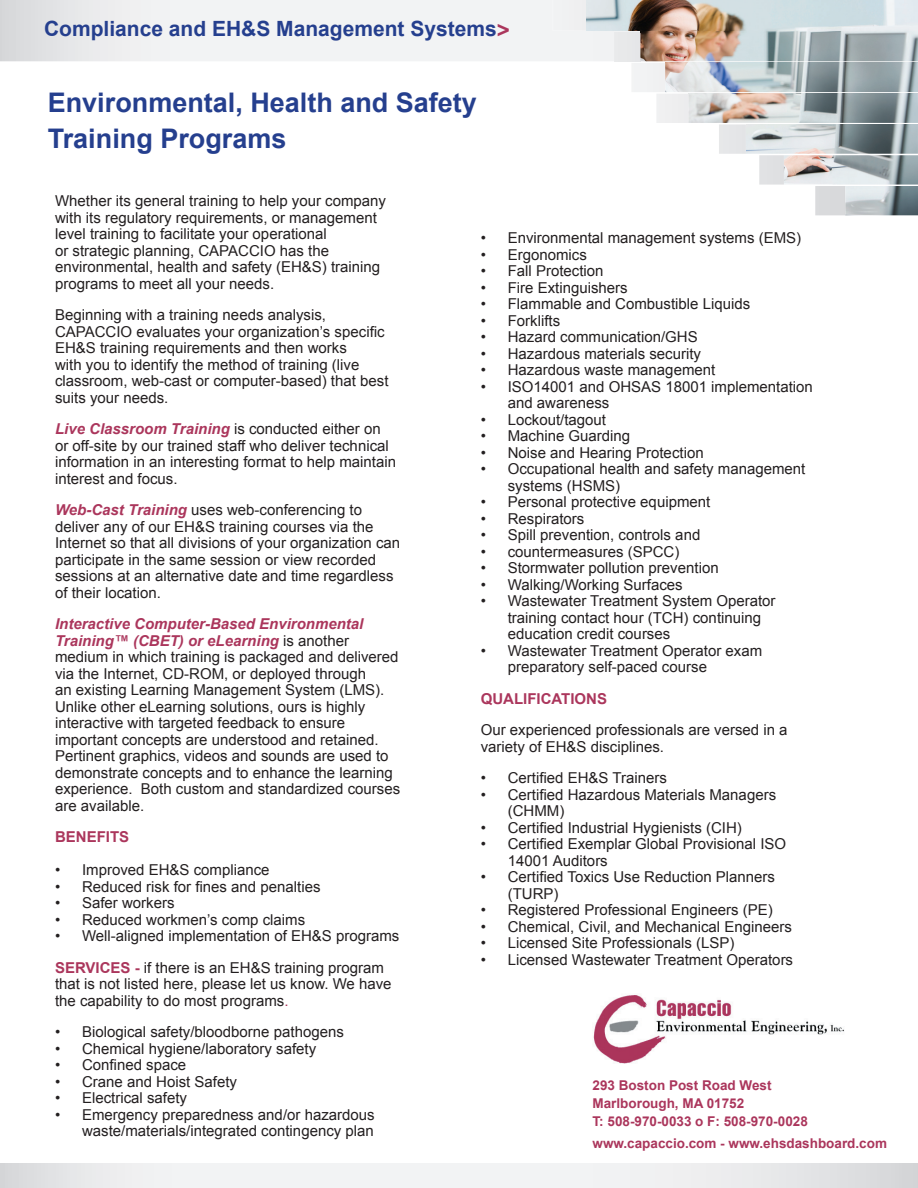
<style>
.page{position:relative;width:918px;height:1188px;background:#fff}
.page>*{position:absolute;margin:0;border:0;box-sizing:border-box;transform-origin:0 0}
.t1{font:700 27px/36px "Arial";color:#253f8e}
.t2{font:700 21px "Arial";color:#253f8e}
.Body_copy_first_colu{font:15px/16.5px "Arial";color:#231f20}
.Body_copy_first_colu-2{font:700 15px "Arial";color:#ab365c}
.t3{font:700 13.5px "Arial";color:#ab365c}
.s1{font-size:22.5px;color:#ab365c}
.s2{font-weight:700;font-style:italic;color:#ab365c}
.s3{font-weight:700;color:#ab365c}
.s4{color:#ab365c}
</style>
<div class="page">
<svg style="left:0;top:0;width:918px;height:61px"></svg>
<svg style="left:0;top:1164px;width:918px;height:24px"></svg>
<svg style="left:632px;top:62px;width:286px;height:153px"></svg>
<img style="left:614px;top:32px;width:304px;height:30px">
<img style="left:552px;top:0;width:35px;height:31px">
<img style="left:845px;top:186px;width:73px;height:29px">
<img style="left:784px;top:155px;width:134px;height:30px">
<img style="left:746px;top:124px;width:172px;height:30px">
<img style="left:688px;top:94px;width:230px;height:29px">
<img style="left:665px;top:63px;width:253px;height:29px">
<img style="left:640px;top:32px;width:278px;height:1px">
<img style="left:587px;top:0;width:331px;height:31px">
<img style="left:593px;top:995px;width:251px;height:68px">
<p class="t2" style="left:44px;top:15px;width:467px">Compliance and EH&amp;S Management Systems<span class="s1">&gt;</span></p>
<p class="t1" style="left:48px;top:86px;width:431px">Environmental, Health and Safety<br>Training Programs</p>
<p class="Body_copy_first_colu" style="left:55px;top:193px;width:332px">Whether its general training to help your company with its regulatory requirements, or management level training to facilitate your operational<br>or strategic planning, CAPACCIO has the environmental, health and safety (EH&amp;S) training programs to meet all your needs.</p>
<p class="Body_copy_first_colu" style="left:55px;top:307px;width:335px">Beginning with a training needs analysis, CAPACCIO evaluates your organization’s specific EH&amp;S training requirements and then works<br>with you to identify the method of training (live classroom, web-cast or computer-based) that best suits your needs.</p>
<p class="Body_copy_first_colu" style="left:55px;top:421px;width:342px"><span class="s2">Live Classroom Training</span> is conducted either on or off-site by our trained staff who deliver technical information in an interesting format to help maintain interest and focus.</p>
<p class="Body_copy_first_colu" style="left:55px;top:502px;width:347px"><span class="s2">Web-Cast Training</span> uses web-conferencing to deliver any of our EH&amp;S training courses via the Internet so that all divisions of your organization can participate in the same session or view recorded sessions at an alternative date and time regardless of their location.</p>
<p class="Body_copy_first_colu" style="left:55px;top:616px;width:347px"><span class="s2">Interactive Computer-Based Environmental Training™ (CBET) or eLearning</span> is another medium in which training is packaged and delivered via the Internet, CD-ROM, or deployed through<br>an existing Learning Management System (LMS).<br>Unlike other eLearning solutions, ours is highly interactive with targeted feedback to ensure important concepts are understood and retained.<br>Pertinent graphics, videos and sounds are used to demonstrate concepts and to enhance the learning experience. Both custom and standardized courses are available.</p>
<p class="Body_copy_first_colu-2" style="left:55px;top:827px;width:76px">BENEFITS</p>
<p class="Body_copy_first_colu" style="left:55px;top:862px;width:216px">• Improved EH&amp;S compliance</p>
<p class="Body_copy_first_colu" style="left:55px;top:879px;width:267px">• Reduced risk for fines and penalties</p>
<p class="Body_copy_first_colu" style="left:55px;top:895px;width:121px">• Safer workers</p>
<p class="Body_copy_first_colu" style="left:55px;top:912px;width:252px">• Reduced workmen’s comp claims</p>
<p class="Body_copy_first_colu" style="left:55px;top:928px;width:346px">• Well-aligned implementation of EH&amp;S programs</p>
<p class="Body_copy_first_colu" style="left:55px;top:960px;width:338px"><span class="s3">SERVICES -</span> if there is an EH&amp;S training program that is not listed here, please let us know. We have the capability to do most programs<span class="s4">.</span></p>
<p class="Body_copy_first_colu" style="left:55px;top:1024px;width:290px">• Biological safety/bloodborne pathogens</p>
<p class="Body_copy_first_colu" style="left:55px;top:1041px;width:263px">• Chemical hygiene/laboratory safety</p>
<p class="Body_copy_first_colu" style="left:55px;top:1057px;width:133px">• Confined space</p>
<p class="Body_copy_first_colu" style="left:55px;top:1074px;width:184px">• Crane and Hoist Safety</p>
<p class="Body_copy_first_colu" style="left:55px;top:1090px;width:134px">• Electrical safety</p>
<p class="Body_copy_first_colu" style="left:55px;top:1107px;width:321px;text-align:right">• Emergency preparedness and/or hazardous waste/materials/integrated contingency plan</p>
<p class="Body_copy_first_colu" style="left:481px;top:230px;width:322px">• Environmental management systems (EMS)</p>
<p class="Body_copy_first_colu" style="left:481px;top:247px;width:108px">• Ergonomics</p>
<p class="Body_copy_first_colu" style="left:481px;top:263px;width:124px">• Fall Protection</p>
<p class="Body_copy_first_colu" style="left:481px;top:280px;width:149px">• Fire Extinguishers</p>
<p class="Body_copy_first_colu" style="left:481px;top:296px;width:271px">• Flammable and Combustible Liquids</p>
<p class="Body_copy_first_colu" style="left:481px;top:313px;width:81px">• Forklifts</p>
<p class="Body_copy_first_colu" style="left:481px;top:329px;width:219px">• Hazard communication/GHS</p>
<p class="Body_copy_first_colu" style="left:481px;top:346px;width:222px">• Hazardous materials security</p>
<p class="Body_copy_first_colu" style="left:481px;top:362px;width:236px">• Hazardous waste management</p>
<p class="Body_copy_first_colu" style="left:508px;top:379px;width:307px;text-indent:-27px">• ISO14001 and OHSAS 18001 implementation and awareness</p>
<p class="Body_copy_first_colu" style="left:481px;top:412px;width:127px">• Lockout/tagout</p>
<p class="Body_copy_first_colu" style="left:481px;top:428px;width:151px">• Machine Guarding</p>
<p class="Body_copy_first_colu" style="left:481px;top:445px;width:224px">• Noise and Hearing Protection</p>
<p class="Body_copy_first_colu" style="left:508px;top:461px;width:299px;text-indent:-27px">• Occupational health and safety management systems (HSMS)</p>
<p class="Body_copy_first_colu" style="left:481px;top:494px;width:231px">• Personal protective equipment</p>
<p class="Body_copy_first_colu" style="left:481px;top:511px;width:105px">• Respirators</p>
<p class="Body_copy_first_colu" style="left:481px;top:527px;width:221px">• Spill prevention, controls and</p>
<p class="Body_copy_first_colu" style="left:481px;top:544px;width:200px">• countermeasures (SPCC)</p>
<p class="Body_copy_first_colu" style="left:481px;top:560px;width:239px">• Stormwater pollution prevention</p>
<p class="Body_copy_first_colu" style="left:481px;top:577px;width:204px">• Walking/Working Surfaces</p>
<p class="Body_copy_first_colu" style="left:508px;top:593px;width:269px;text-indent:-27px">• Wastewater Treatment System Operator training contact hour (TCH) continuing education credit courses</p>
<p class="Body_copy_first_colu" style="left:508px;top:643px;width:256px;text-indent:-27px">• Wastewater Treatment Operator exam preparatory self-paced course</p>
<p class="Body_copy_first_colu-2" style="left:481px;top:689px;width:128px">QUALIFICATIONS</p>
<p class="Body_copy_first_colu" style="left:481px;top:722px;width:308px">Our experienced professionals are versed in a variety of EH&amp;S disciplines.</p>
<p class="Body_copy_first_colu" style="left:481px;top:770px;width:188px">• Certified EH&amp;S Trainers</p>
<p class="Body_copy_first_colu" style="left:508px;top:787px;width:270px;text-indent:-27px">• Certified Hazardous Materials Managers (CHMM)</p>
<p class="Body_copy_first_colu" style="left:481px;top:820px;width:263px">• Certified Industrial Hygienists (CIH)</p>
<p class="Body_copy_first_colu" style="left:508px;top:836px;width:280px;text-indent:-27px">• Certified Exemplar Global Provisional ISO<br>14001 Auditors</p>
<p class="Body_copy_first_colu" style="left:508px;top:869px;width:269px;text-indent:-27px">• Certified Toxics Use Reduction Planners (TURP)</p>
<p class="Body_copy_first_colu" style="left:481px;top:902px;width:294px">• Registered Professional Engineers (PE)</p>
<p class="Body_copy_first_colu" style="left:481px;top:919px;width:313px">• Chemical, Civil, and Mechanical Engineers</p>
<p class="Body_copy_first_colu" style="left:481px;top:935px;width:255px">• Licensed Site Professionals (LSP)</p>
<p class="Body_copy_first_colu" style="left:481px;top:952px;width:314px">• Licensed Wastewater Treatment Operators</p>
<p class="t3" style="left:592px;top:1076px;width:181px">293 Boston Post Road West</p>
<p class="t3" style="left:592px;top:1094px;width:153px">Marlborough, MA 01752</p>
<p class="t3" style="left:592px;top:1112px;width:217px">T: 508-970-0033 o F: 508-970-0028</p>
<p class="t3" style="left:592px;top:1135px;width:296px">www.capaccio.com - www.ehsdashboard.com</p>
</div>
